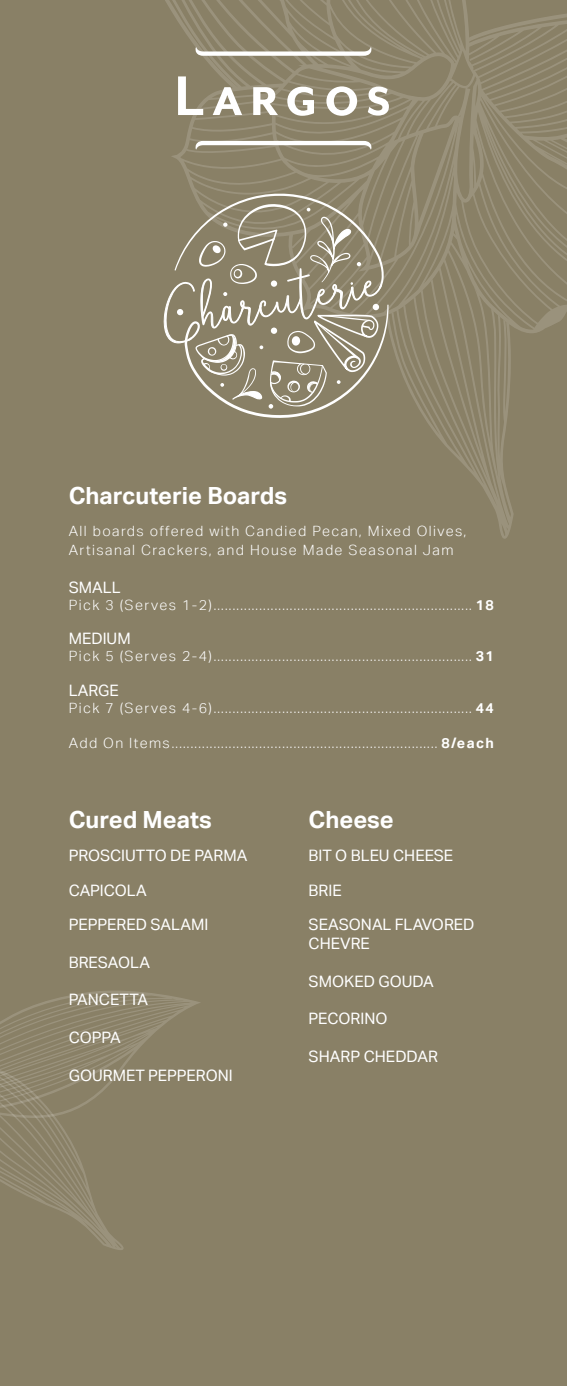
<style>
.page{position:relative;width:567px;height:1386px;background:#898066}
.page>*{position:absolute;margin:0;border:0;box-sizing:border-box;transform-origin:0 0}
.t1{font:700 23.62px "Aktiv Grotesk";color:#fff}
.t2{font:15.75px/34.1px "Aktiv Grotesk";color:#fff}
.t3{font:300 14.17px/18.9px "Aktiv Grotesk";letter-spacing:.1em;color:#fff}
.t4{font:300 12.78px "Aktiv Grotesk";color:#fff}
.s1{font-size:14.17px}
.s2{font-weight:700;font-size:14.17px}
</style>
<div class="page">
<svg style="left:0;top:991px;width:200px;height:259px"></svg>
<svg style="left:165px;top:0;width:402px;height:539px"></svg>
<svg style="left:178px;top:76px;width:25px;height:39px"></svg>
<svg style="left:213px;top:87px;width:29px;height:28px"></svg>
<svg style="left:253px;top:87px;width:25px;height:28px"></svg>
<svg style="left:287px;top:87px;width:27px;height:29px"></svg>
<svg style="left:326px;top:86px;width:31px;height:30px"></svg>
<svg style="left:368px;top:87px;width:21px;height:29px"></svg>
<svg style="left:195px;top:141px;width:177px;height:8px"></svg>
<svg style="left:195px;top:47px;width:177px;height:9px"></svg>
<svg style="left:163px;top:193px;width:226px;height:225px"></svg>
<h1 class="t1" style="left:69px;top:481px;width:220px">Charcuterie Boards</h1>
<p class="t3" style="left:69px;top:522px;width:399px">All boards offered with Candied Pecan, Mixed Olives,<br>Artisanal Crackers, and House Made Seasonal Jam</p>
<p class="t2" style="left:69px;top:570px;width:53px">SMALL</p>
<p class="t4" style="left:69px;top:598px;width:427px"><span class="s1">Pick 3 (Serves 1-2)</span>.................................................................... <span class="s2">18</span></p>
<p class="t2" style="left:69px;top:622px;width:63px">MEDIUM</p>
<p class="t4" style="left:69px;top:650px;width:427px"><span class="s1">Pick 5 (Serves 2-4)</span>.................................................................... <span class="s2">31</span></p>
<p class="t2" style="left:69px;top:673px;width:52px">LARGE</p>
<p class="t4" style="left:69px;top:701px;width:427px"><span class="s1">Pick 7 (Serves 4-6)</span>.................................................................... <span class="s2">44</span></p>
<p class="t4" style="left:69px;top:736px;width:427px"><span class="s1">Add On Items</span>...................................................................... <span class="s2">8/each</span></p>
<h1 class="t1" style="left:69px;top:805px;width:145px">Cured Meats</h1>
<p class="t2" style="left:69px;top:839px;width:180px">PROSCIUTTO DE PARMA<br>CAPICOLA<br>PEPPERED SALAMI</p>
<p class="t2" style="left:69px;top:945px;width:83px">BRESAOLA</p>
<p class="t2" style="left:69px;top:983px;width:81px">PANCETTA</p>
<p class="t2" style="left:69px;top:1020px;width:53px">COPPA</p>
<p class="t2" style="left:69px;top:1058px;width:166px">GOURMET PEPPERONI</p>
<h1 class="t1" style="left:309px;top:805px;width:87px">Cheese</h1>
<p class="t2" style="left:309px;top:839px;width:167px">BIT O BLEU CHEESE<br>BRIE<br>SEASONAL FLAVORED</p>
<p class="t2" style="left:309px;top:926px;width:63px">CHEVRE</p>
<p class="t2" style="left:309px;top:964px;width:127px">SMOKED GOUDA</p>
<p class="t2" style="left:309px;top:1002px;width:80px">PECORINO</p>
<p class="t2" style="left:309px;top:1039px;width:131px">SHARP CHEDDAR</p>
</div>
